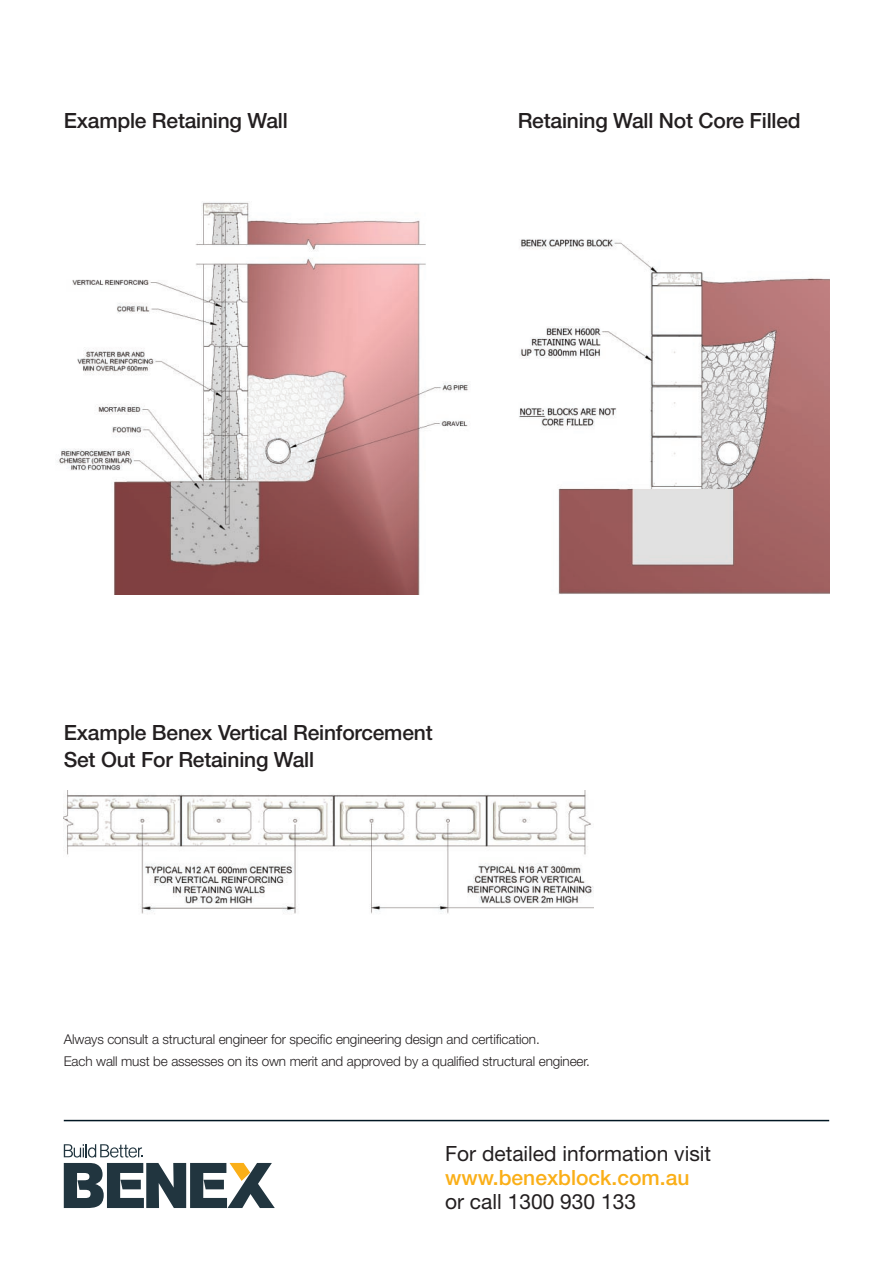
<style>
.page{position:relative;width:893px;height:1263px;background:#fff}
.page>*{position:absolute;margin:0;border:0;box-sizing:border-box;transform-origin:0 0}
.t1{font:500 21px/27px "Helvetica Neue";letter-spacing:-.01em;color:#231f20}
.t2{font:21px "Helvetica Neue";color:#231f20}
.t3{font:500 21px "Helvetica Neue";color:#faaf18}
.t4{font:300 13.5px/22.2px "Helvetica Neue";letter-spacing:-.01em;color:#231f20}
</style>
<div class="page">
<img style="left:58px;top:202px;width:410px;height:392px">
<img style="left:519px;top:239px;width:310px;height:355px">
<img style="left:64px;top:790px;width:529px;height:124px">
<svg style="left:64px;top:1144px;width:79px;height:13px"></svg>
<svg style="left:64px;top:1163px;width:211px;height:45px"></svg>
<hr style="left:64px;top:1120px;width:765px;height:1px;background:#011622">
<h1 class="t1" style="left:64px;top:107px;width:225px">Example Retaining Wall</h1>
<h1 class="t1" style="left:518px;top:107px;width:284px">Retaining Wall Not Core Filled</h1>
<h1 class="t1" style="left:64px;top:719px;width:370px">Example Benex Vertical Reinforcement<br>Set Out For Retaining Wall</h1>
<p class="t4" style="left:64px;top:1028px;width:528px">Always consult a structural engineer for specific engineering design and certification.<br>Each wall must be assesses on its own merit and approved by a qualified structural engineer.</p>
<h1 class="t2" style="left:445px;top:1140px;width:268px">For detailed information visit</h1>
<h1 class="t3" style="left:445px;top:1164px;width:246px">www.benexblock.com.au</h1>
<h1 class="t2" style="left:445px;top:1188px;width:193px">or call 1300 930 133</h1>
</div>
